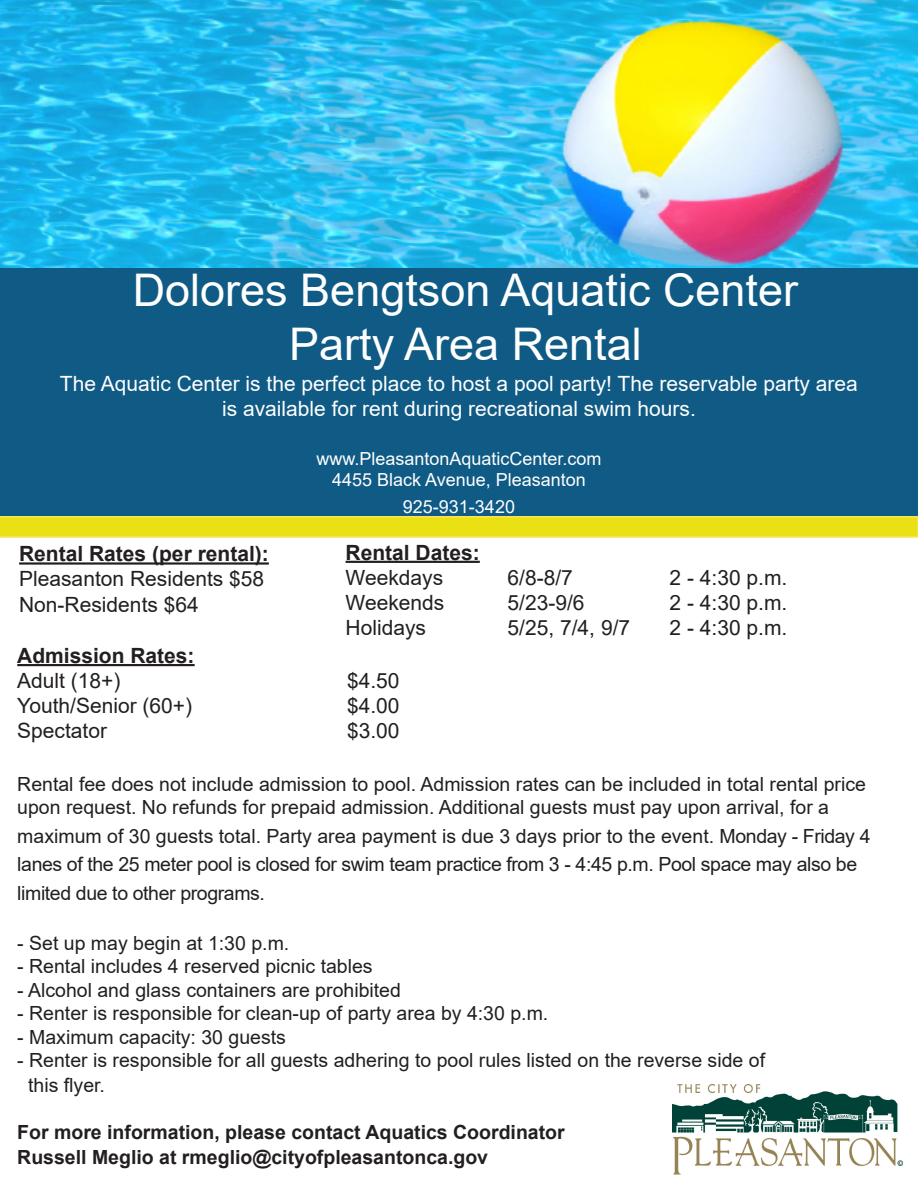
<style>
.page{position:relative;width:918px;height:1188px;background:#fff}
.page>*{position:absolute;margin:0;border:0;box-sizing:border-box;transform-origin:0 0}
.t1{font:45px "Arial";color:#fff}
.t2{font:21px "Arial";color:#231f20}
.t3{font:21px "Arial";color:#fffeff}
.t4{font:700 21px "Arial";color:#231f20}
.t5{font:19.5px/23.4px "Arial";color:#231f20}
.t6{font:19.5px/28.5px "Arial";letter-spacing:-.02em;color:#231f20}
.t7{font:700 19.5px "Arial";color:#231f20}
.t8{font:18px "Arial";color:#fffeff}
</style>
<div class="page">
<img style="left:0;top:0;width:918px;height:269px">
<hr style="left:19px;top:562px;width:250px;height:3px;background:#231f20">
<img style="left:673px;top:1084px;width:230px;height:91px">
<div style="left:0;top:269px;width:918px;height:248px;background:#0f5b85"></div>
<svg style="left:0;top:516px;width:918px;height:22px;background:#ebe120"></svg>
<hr style="left:346px;top:561px;width:134px;height:2px;background:#231f20">
<hr style="left:17px;top:664px;width:178px;height:2px;background:#231f20">
<p class="t1" style="left:133px;top:259px;width:667px">Dolores Bengtson Aquatic Center</p>
<p class="t1" style="left:289px;top:313px;width:354px">Party Area Rental</p>
<p class="t3" style="left:60px;top:369px;width:800px">The Aquatic Center is the perfect place to host a pool party! The reservable party area</p>
<p class="t3" style="left:222px;top:394px;width:475px">is available for rent during recreational swim hours.</p>
<p class="t8" style="left:316px;top:446px;width:287px">www.PleasantonAquaticCenter.com</p>
<p class="t8" style="left:332px;top:468px;width:255px">4455 Black Avenue, Pleasanton</p>
<p class="t8" style="left:403px;top:495px;width:114px">925-931-3420</p>
<p class="t4" style="left:19px;top:539px;width:251px">Rental Rates (per rental):</p>
<p class="t2" style="left:19px;top:565px;width:247px">Pleasanton Residents $58</p>
<p class="t2" style="left:19px;top:590px;width:181px">Non-Residents $64</p>
<p class="t4" style="left:346px;top:537px;width:136px">Rental Dates:</p>
<p class="t2" style="left:346px;top:563px;width:99px">Weekdays</p>
<p class="t2" style="left:508px;top:563px;width:67px">6/8-8/7</p>
<p class="t2" style="left:670px;top:563px;width:119px">2 - 4:30 p.m.</p>
<p class="t2" style="left:346px;top:588px;width:100px">Weekends</p>
<p class="t2" style="left:508px;top:588px;width:79px">5/23-9/6</p>
<p class="t2" style="left:670px;top:588px;width:119px">2 - 4:30 p.m.</p>
<p class="t2" style="left:346px;top:613px;width:82px">Holidays</p>
<p class="t2" style="left:508px;top:613px;width:124px">5/25, 7/4, 9/7</p>
<p class="t2" style="left:670px;top:613px;width:119px">2 - 4:30 p.m.</p>
<p class="t4" style="left:17px;top:641px;width:179px">Admission Rates:</p>
<p class="t2" style="left:17px;top:666px;width:105px">Adult (18+)</p>
<p class="t2" style="left:347px;top:666px;width:54px">$4.50</p>
<p class="t2" style="left:17px;top:691px;width:176px">Youth/Senior (60+)</p>
<p class="t2" style="left:347px;top:691px;width:54px">$4.00</p>
<p class="t2" style="left:17px;top:717px;width:91px">Spectator</p>
<p class="t2" style="left:347px;top:717px;width:54px">$3.00</p>
<p class="t5" style="left:17px;top:772px;width:850px">Rental fee does not include admission to pool. Admission rates can be included in total rental price upon request. No refunds for prepaid admission. Additional guests must pay upon arrival, for a</p>
<p class="t6" style="left:17px;top:821px;width:855px">maximum of 30 guests total. Party area payment is due 3 days prior to the event. Monday - Friday 4 lanes of the 25 meter pool is closed for swim team practice from 3 - 4:45 p.m. Pool space may also be limited due to other programs.</p>
<p class="t5" style="left:17px;top:931px;width:274px">- Set up may begin at 1:30 p.m.</p>
<p class="t5" style="left:17px;top:955px;width:357px">- Rental includes 4 reserved picnic tables</p>
<p class="t5" style="left:17px;top:978px;width:385px">- Alcohol and glass containers are prohibited</p>
<p class="t5" style="left:17px;top:1001px;width:533px">- Renter is responsible for clean-up of party area by 4:30 p.m.</p>
<p class="t5" style="left:17px;top:1025px;width:270px">- Maximum capacity: 30 guests</p>
<p class="t5" style="left:17px;top:1048px;width:749px">- Renter is responsible for all guests adhering to pool rules listed on the reverse side of</p>
<p class="t5" style="left:28px;top:1073px;width:78px">this flyer.</p>
<p class="t7" style="left:17px;top:1118px;width:549px">For more information, please contact Aquatics Coordinator</p>
<p class="t7" style="left:17px;top:1144px;width:472px">Russell Meglio at rmeglio@cityofpleasantonca.gov</p>
</div>
